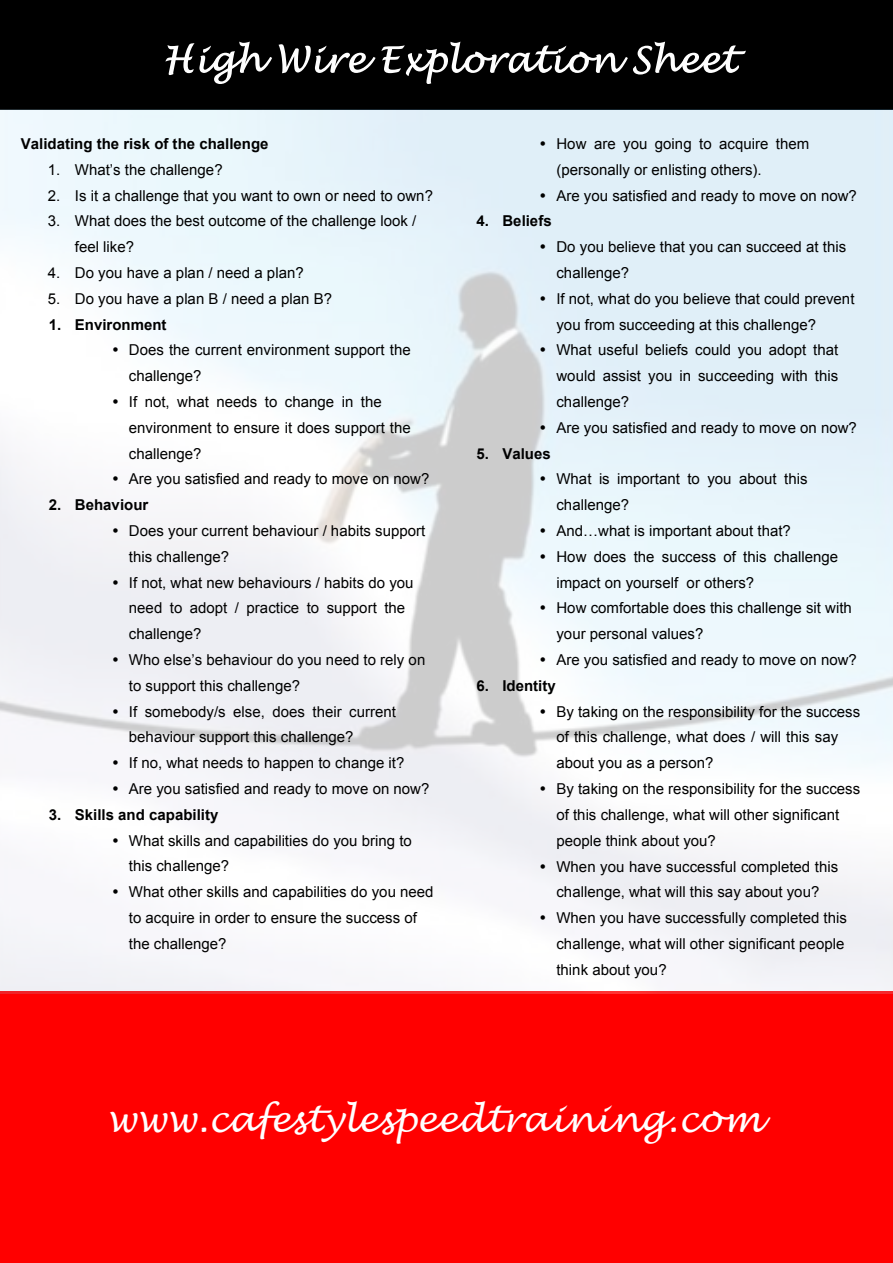
<style>
.page{position:relative;width:893px;height:1263px;background:#fff}
.page>*{position:absolute;margin:0;border:0;box-sizing:border-box;transform-origin:0 0}
.t1{font:italic 36px "Lucida Handwriting";color:#fff}
.t2{font:15px/25.8px "Arial";color:#000}
.t3{font:700 15px "Arial";color:#000}
</style>
<div class="page">
<div style="left:0;top:991px;width:893px;height:272px;background:#f00"></div>
<div style="left:0;top:0;width:893px;height:110px;background:#000"></div>
<img style="left:0;top:109px;width:893px;height:884px">
<svg style="left:165px;top:42px;width:107px;height:42px"></svg>
<svg style="left:279px;top:42px;width:467px;height:42px"></svg>
<p class="t3" style="left:21px;top:138px;width:249px">Validating the risk of the challenge</p>
<p class="t2" style="left:48px;top:158px;width:176px">1. What’s the challenge?</p>
<p class="t2" style="left:48px;top:184px;width:387px">2. Is it a challenge that you want to own or need to own?</p>
<p class="t2" style="left:75px;top:210px;width:343px;text-indent:-27px">3. What does the best outcome of the challenge look / feel like?</p>
<p class="t2" style="left:48px;top:261px;width:257px">4. Do you have a plan / need a plan?</p>
<p class="t2" style="left:48px;top:287px;width:286px">5. Do you have a plan B / need a plan B?</p>
<p class="t3" style="left:49px;top:319px;width:119px">1. Environment</p>
<p class="t2" style="left:129px;top:339px;width:283px;text-indent:-17px">✓ Does the current environment support the challenge?</p>
<p class="t2" style="left:129px;top:390px;width:283px;text-indent:-17px">✓ If not, what needs to change in the environment to ensure it does support the challenge?</p>
<p class="t2" style="left:112px;top:468px;width:319px">✓ Are you satisfied and ready to move on now?</p>
<p class="t3" style="left:49px;top:499px;width:101px">2. Behaviour</p>
<p class="t2" style="left:129px;top:519px;width:298px;text-indent:-17px">✓ Does your current behaviour / habits support this challenge?</p>
<p class="t2" style="left:129px;top:571px;width:286px;text-indent:-17px">✓ If not, what new behaviours / habits do you need to adopt / practice to support the challenge?</p>
<p class="t2" style="left:129px;top:648px;width:298px;text-indent:-17px">✓ Who else’s behaviour do you need to rely on to support this challenge?</p>
<p class="t2" style="left:129px;top:700px;width:269px;text-indent:-17px">✓ If somebody/s else, does their current behaviour support this challenge?</p>
<p class="t2" style="left:112px;top:751px;width:294px">✓ If no, what needs to happen to change it?</p>
<p class="t2" style="left:112px;top:777px;width:319px">✓ Are you satisfied and ready to move on now?</p>
<p class="t3" style="left:49px;top:809px;width:171px">3. Skills and capability</p>
<p class="t2" style="left:129px;top:829px;width:284px;text-indent:-17px">✓ What skills and capabilities do you bring to this challenge?</p>
<p class="t2" style="left:129px;top:880px;width:306px;text-indent:-17px">✓ What other skills and capabilities do you need to acquire in order to ensure the success of the challenge?</p>
<p class="t2" style="left:556px;top:132px;width:254px;text-indent:-17px">✓ How are you going to acquire them (personally or enlisting others).</p>
<p class="t2" style="left:540px;top:184px;width:319px">✓ Are you satisfied and ready to move on now?</p>
<p class="t3" style="left:476px;top:215px;width:77px">4. Beliefs</p>
<p class="t2" style="left:556px;top:235px;width:291px;text-indent:-17px">✓ Do you believe that you can succeed at this challenge?</p>
<p class="t2" style="left:556px;top:287px;width:300px;text-indent:-17px">✓ If not, what do you believe that could prevent you from succeeding at this challenge?</p>
<p class="t2" style="left:556px;top:339px;width:283px;text-align:justify;text-indent:-17px">✓ What useful beliefs could you adopt that would assist you in succeeding with this challenge?</p>
<p class="t2" style="left:540px;top:416px;width:319px">✓ Are you satisfied and ready to move on now?</p>
<p class="t3" style="left:476px;top:448px;width:76px">5. Values</p>
<p class="t2" style="left:556px;top:468px;width:253px;text-indent:-17px">✓ What is important to you about this challenge?</p>
<p class="t2" style="left:540px;top:519px;width:253px">✓ And…what is important about that?</p>
<p class="t2" style="left:556px;top:545px;width:283px;text-indent:-17px">✓ How does the success of this challenge impact on yourself or others?</p>
<p class="t2" style="left:556px;top:597px;width:297px;text-indent:-17px">✓ How comfortable does this challenge sit with your personal values?</p>
<p class="t2" style="left:540px;top:648px;width:319px">✓ Are you satisfied and ready to move on now?</p>
<p class="t3" style="left:476px;top:680px;width:81px">6. Identity</p>
<p class="t2" style="left:556px;top:700px;width:305px;text-indent:-17px">✓ By taking on the responsibility for the success of this challenge, what does / will this say about you as a person?</p>
<p class="t2" style="left:556px;top:777px;width:305px;text-indent:-17px">✓ By taking on the responsibility for the success of this challenge, what will other significant people think about you?</p>
<p class="t2" style="left:540px;top:855px;width:300px;text-align:center">✓ When you have successful completed this challenge, what will this say about you?</p>
<p class="t2" style="left:556px;top:906px;width:292px;text-indent:-17px">✓ When you have successfully completed this challenge, what will other significant people think about you?</p>
<h1 class="t1" style="left:106px;top:1101px;width:657px">www.cafestylespeedtraining.com</h1>
</div>
